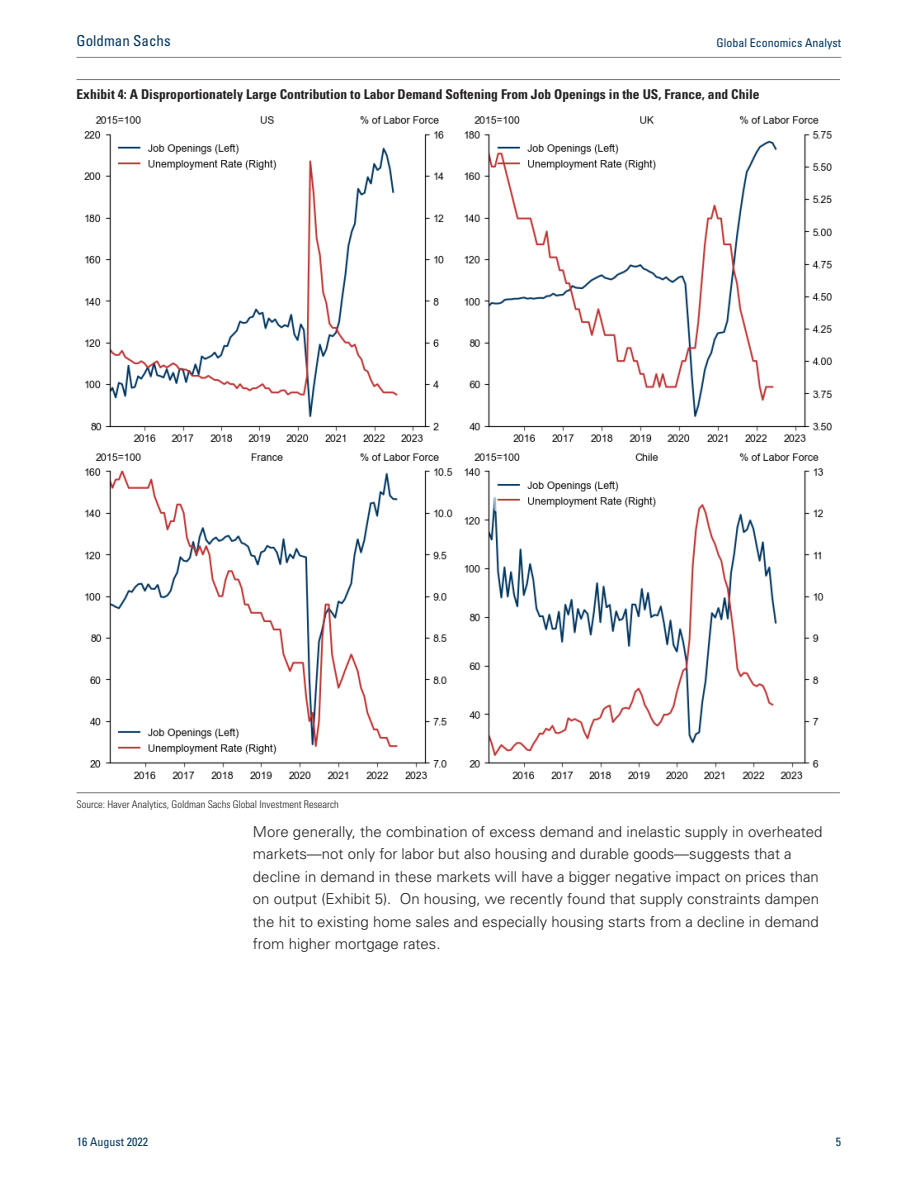
<style>
.page{position:relative;width:918px;height:1188px;background:#fff}
.page>*{position:absolute;margin:0;border:0;box-sizing:border-box;transform-origin:0 0}
.t1{font:300 15px/22.5px "Univers LT Std";color:#231f20}
.t2{font:condensed 15px "Univers LT Std";color:#003661}
.t3{font:700 condensed 13.5px "Univers LT Std";color:#231f20}
.t4{font:condensed 12px "Univers LT Std";color:#003661}
.t5{font:300 condensed 10.5px "Univers LT Std";color:#231f20}
</style>
<div class="page">
<hr style="left:77px;top:79px;width:763px;height:1px;background:#737378">
<img style="left:84px;top:116px;width:748px;height:664px">
<hr style="left:77px;top:793px;width:763px;height:1px;background:#737378">
<hr style="left:77px;top:57px;width:764px;height:1px;background:#808285">
<p class="t2" style="left:77px;top:35px;width:96px">Goldman Sachs</p>
<p class="t4" style="left:717px;top:38px;width:126px">Global Economics Analyst</p>
<p class="t3" style="left:77px;top:90px;width:685px">Exhibit 4: A Disproportionately Large Contribution to Labor Demand Softening From Job Openings in the US, France, and Chile</p>
<p class="t5" style="left:77px;top:800px;width:264px">Source: Haver Analytics, Goldman Sachs Global Investment Research</p>
<p class="t1" style="left:253px;top:822px;width:571px">More generally, the combination of excess demand and inelastic supply in overheated markets—not only for labor but also housing and durable goods—suggests that a decline in demand in these markets will have a bigger negative impact on prices than on output (Exhibit 5). On housing, we recently found that supply constraints dampen the hit to existing home sales and especially housing starts from a decline in demand from higher mortgage rates.</p>
<p class="t4" style="left:77px;top:1137px;width:73px">16 August 2022</p>
<p class="t4" style="left:836px;top:1137px;width:7px">5</p>
</div>
